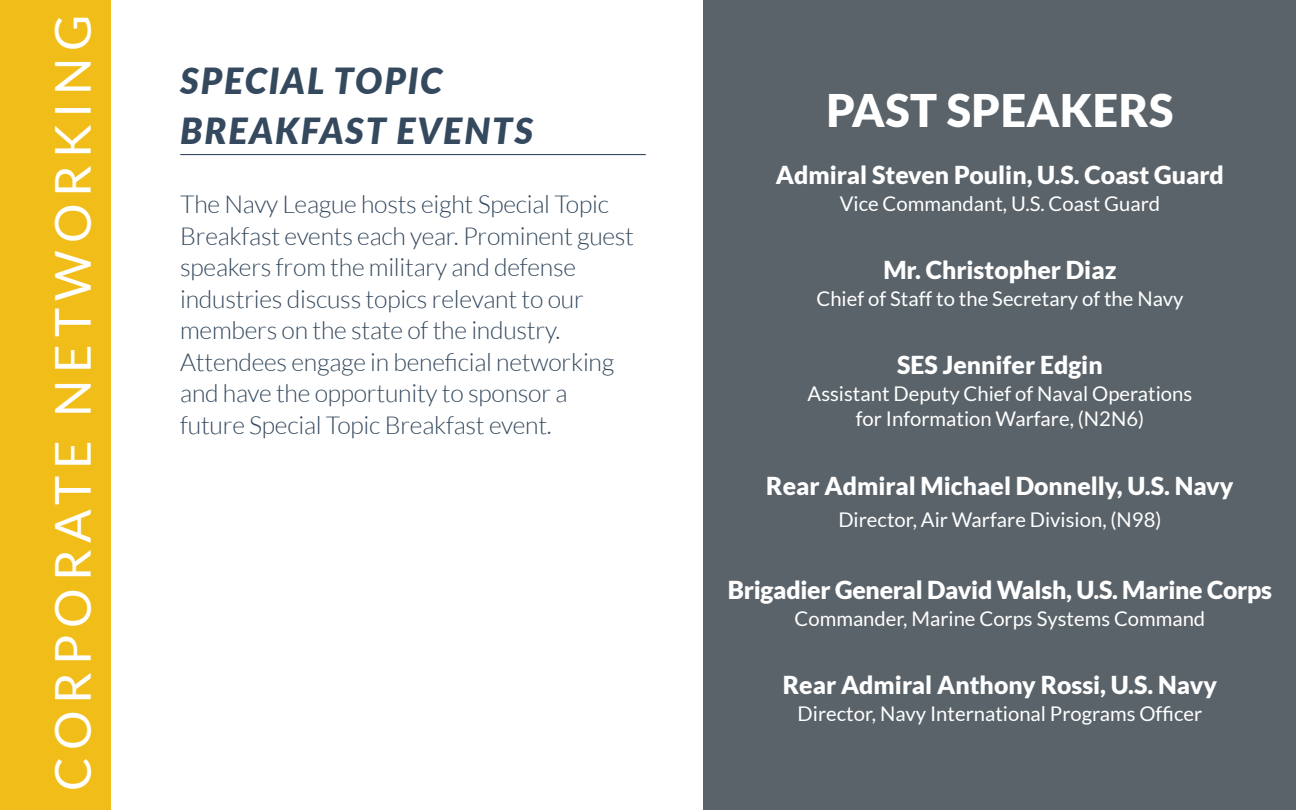
<style>
.page{position:relative;width:1296px;height:810px;background:#fff}
.page>*{position:absolute;margin:0;border:0;box-sizing:border-box;transform-origin:0 0}
.t1{font:49.5px "Lato";letter-spacing:.14em;color:#fff}
.t2{font:900 45px "Lato";letter-spacing:.01em;color:#fff}
.t3{font:italic 900 36px/49.5px "Lato";letter-spacing:.05em;color:#34495e}
.t4{font:300 24.75px/31.5px "Lato";letter-spacing:-.01em;color:#34495e}
.t5{font:900 24.75px "Lato";color:#fff}
.t6{font:20.25px/24.8px "Lato";color:#fff;text-align:center}
</style>
<div class="page">
<div style="left:704px;top:0;width:592px;height:810px;background:#5a6369"></div>
<div style="left:0;top:0;width:111px;height:810px;background:#f1bd19"></div>
<hr style="left:180px;top:154px;width:466px;height:1px;background:#34495e">
<h1 class="t1" style="left:50px;top:791px;width:778px;rotate:-90deg">CORPORATE NETWORKING</h1>
<h3 class="t3" style="left:180px;top:59px;width:355px">SPECIAL TOPIC<br>BREAKFAST EVENTS</h3>
<p class="t4" style="left:180px;top:191px;width:455px">The Navy League hosts eight Special Topic Breakfast events each year. Prominent guest speakers from the military and defense industries discuss topics relevant to our members on the state of the industry.<br>Attendees engage in beneficial networking and have the opportunity to sponsor a future Special Topic Breakfast event.</p>
<h2 class="t2" style="left:826px;top:90px;width:349px">PAST SPEAKERS</h2>
<p class="t5" style="left:776px;top:163px;width:450px">Admiral Steven Poulin, U.S. Coast Guard</p>
<p class="t6" style="left:840px;top:192px;width:322px">Vice Commandant, U.S. Coast Guard</p>
<p class="t5" style="left:883px;top:259px;width:235px">Mr. Christopher Diaz</p>
<p class="t6" style="left:816px;top:287px;width:368px">Chief of Staff to the Secretary of the Navy</p>
<p class="t5" style="left:897px;top:354px;width:207px">SES Jennifer Edgin</p>
<p class="t6" style="left:808px;top:383px;width:386px">Assistant Deputy Chief of Naval Operations for Information Warfare, (N2N6)</p>
<p class="t5" style="left:766px;top:474px;width:469px">Rear Admiral Michael Donnelly, U.S. Navy</p>
<p class="t6" style="left:838px;top:508px;width:325px">Director, Air Warfare Division, (N98)</p>
<p class="t5" style="left:728px;top:579px;width:546px">Brigadier General David Walsh, U.S. Marine Corps</p>
<p class="t6" style="left:795px;top:607px;width:412px">Commander, Marine Corps Systems Command</p>
<p class="t5" style="left:783px;top:674px;width:436px">Rear Admiral Anthony Rossi, U.S. Navy</p>
<p class="t6" style="left:798px;top:702px;width:406px">Director, Navy International Programs Officer</p>
</div>
